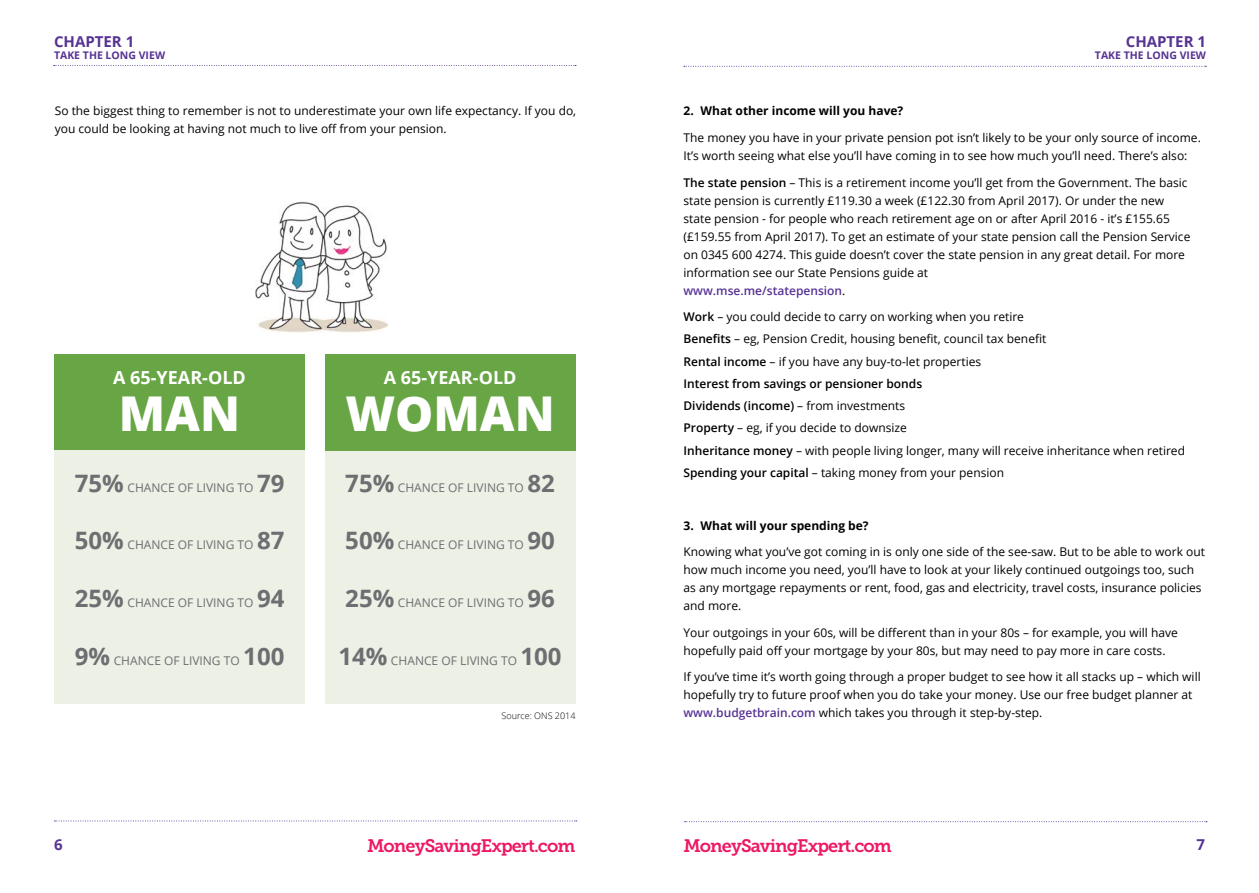
<style>
.page{position:relative;width:1259px;height:893px;background:#fff}
.page>*{position:absolute;margin:0;border:0;box-sizing:border-box;transform-origin:0 0}
.t1{font:800 48px "Open Sans";color:#fff}
.t2{font:18px "Museo Slab 700";letter-spacing:-.05em;color:#ed1864}
.t3{font:700 18px "Open Sans";color:#fff}
.t4{font:700 15px "Open Sans";color:#573393}
.t5{font:12px/18px "Open Sans";color:#000}
.t6{font:12px "Open Sans";color:#6d6e71}
.t7{font:700 12px "Open Sans";color:#000}
.t8{font:700 10.5px "Open Sans";color:#573393}
.t9{font:300 9px "Open Sans";color:#000}
.s1{font-weight:700;font-size:24px}
.s2{font-weight:600}
.s3{font-weight:600;color:#573393}
</style>
<div class="page">
<svg style="left:54px;top:65px;width:522px;height:1px"></svg>
<svg style="left:54px;top:821px;width:523px;height:1px"></svg>
<div style="left:54px;top:354px;width:251px;height:96px;background:#68a544"></div>
<div style="left:54px;top:450px;width:251px;height:254px;background:#ecf0e5"></div>
<div style="left:325px;top:450px;width:250px;height:254px;background:#ecf0e5"></div>
<div style="left:325px;top:354px;width:250px;height:96px;background:#68a544"></div>
<img style="left:256px;top:202px;width:131px;height:131px">
<svg style="left:684px;top:66px;width:522px;height:1px"></svg>
<svg style="left:684px;top:821px;width:523px;height:1px"></svg>
<p class="t4" style="left:54px;top:31px;width:82px">CHAPTER 1</p>
<p class="t8" style="left:54px;top:48px;width:113px">TAKE THE LONG VIEW</p>
<p class="t5" style="left:55px;top:102px;width:523px">So the biggest thing to remember is not to underestimate your own life expectancy. If you do, you could be looking at having not much to live off from your pension.</p>
<h2 class="t3" style="left:113px;top:365px;width:134px">A 65-YEAR-OLD</h2>
<h1 class="t1" style="left:119px;top:377px;width:123px">MAN</h1>
<p class="t6" style="left:75px;top:479px;width:211px"><span class="s1">75%</span> CHANCE OF LIVING TO <span class="s1">79</span></p>
<p class="t6" style="left:75px;top:537px;width:211px"><span class="s1">50%</span> CHANCE OF LIVING TO <span class="s1">87</span></p>
<p class="t6" style="left:75px;top:594px;width:211px"><span class="s1">25%</span> CHANCE OF LIVING TO <span class="s1">94</span></p>
<p class="t6" style="left:75px;top:652px;width:211px"><span class="s1">9%</span> CHANCE OF LIVING TO <span class="s1">100</span></p>
<h2 class="t3" style="left:384px;top:365px;width:134px">A 65-YEAR-OLD</h2>
<h1 class="t1" style="left:345px;top:377px;width:211px">WOMAN</h1>
<p class="t6" style="left:345px;top:479px;width:211px"><span class="s1">75%</span> CHANCE OF LIVING TO <span class="s1">82</span></p>
<p class="t6" style="left:345px;top:537px;width:211px"><span class="s1">50%</span> CHANCE OF LIVING TO <span class="s1">90</span></p>
<p class="t6" style="left:345px;top:594px;width:211px"><span class="s1">25%</span> CHANCE OF LIVING TO <span class="s1">96</span></p>
<p class="t6" style="left:338px;top:652px;width:225px"><span class="s1">14%</span> CHANCE OF LIVING TO <span class="s1">100</span></p>
<p class="t9" style="left:501px;top:709px;width:75px">Source: ONS 2014</p>
<p class="t4" style="left:1125px;top:31px;width:82px">CHAPTER 1</p>
<p class="t8" style="left:1095px;top:48px;width:113px">TAKE THE LONG VIEW</p>
<p class="t7" style="left:683px;top:103px;width:221px">2. What other income will you have?</p>
<p class="t5" style="left:683px;top:128px;width:519px">The money you have in your private pension pot isn’t likely to be your only source of income.<br>It’s worth seeing what else you’ll have coming in to see how much you’ll need. There’s also:</p>
<p class="t5" style="left:683px;top:173px;width:508px"><span class="s2">The state pension</span> – This is a retirement income you’ll get from the Government. The basic state pension is currently £119.30 a week (£122.30 from April 2017). Or under the new state pension - for people who reach retirement age on or after April 2016 - it’s £155.65 (£159.55 from April 2017). To get an estimate of your state pension call the Pension Service on 0345 600 4274. This guide doesn’t cover the state pension in any great detail. For more information see our State Pensions guide at<br><span class="s3">www.mse.me/statepension</span>.</p>
<p class="t5" style="left:683px;top:305px;width:503px;line-height:22.2px"><span class="s2">Work</span> – you could decide to carry on working when you retire<br><span class="s2">Benefits</span> – eg, Pension Credit, housing benefit, council tax benefit<br><span class="s2">Rental income</span> – if you have any buy-to-let properties<br><span class="s2">Interest from savings or pensioner bonds<br>Dividends (income)</span> – from investments<br><span class="s2">Property</span> – eg, if you decide to downsize<br><span class="s2">Inheritance money</span> – with people living longer, many will receive inheritance when retired <span class="s2">Spending your capital</span> – taking money from your pension</p>
<p class="t7" style="left:683px;top:517px;width:187px">3. What will your spending be?</p>
<p class="t5" style="left:683px;top:543px;width:523px">Knowing what you’ve got coming in is only one side of the see-saw. But to be able to work out how much income you need, you’ll have to look at your likely continued outgoings too, such as any mortgage repayments or rent, food, gas and electricity, travel costs, insurance policies and more.</p>
<p class="t5" style="left:683px;top:623px;width:496px">Your outgoings in your 60s, will be different than in your 80s – for example, you will have hopefully paid off your mortgage by your 80s, but may need to pay more in care costs.</p>
<p class="t5" style="left:683px;top:668px;width:519px">If you’ve time it’s worth going through a proper budget to see how it all stacks up – which will hopefully try to future proof when you do take your money. Use our free budget planner at <span class="s3">www.budgetbrain.com</span> which takes you through it step-by-step.</p>
<p class="t4" style="left:54px;top:834px;width:10px">6</p>
<h2 class="t2" style="left:367px;top:836px;width:210px">MoneySavingExpert.com</h2>
<h2 class="t2" style="left:683px;top:836px;width:210px">MoneySavingExpert.com</h2>
<p class="t4" style="left:1196px;top:834px;width:10px">7</p>
</div>
